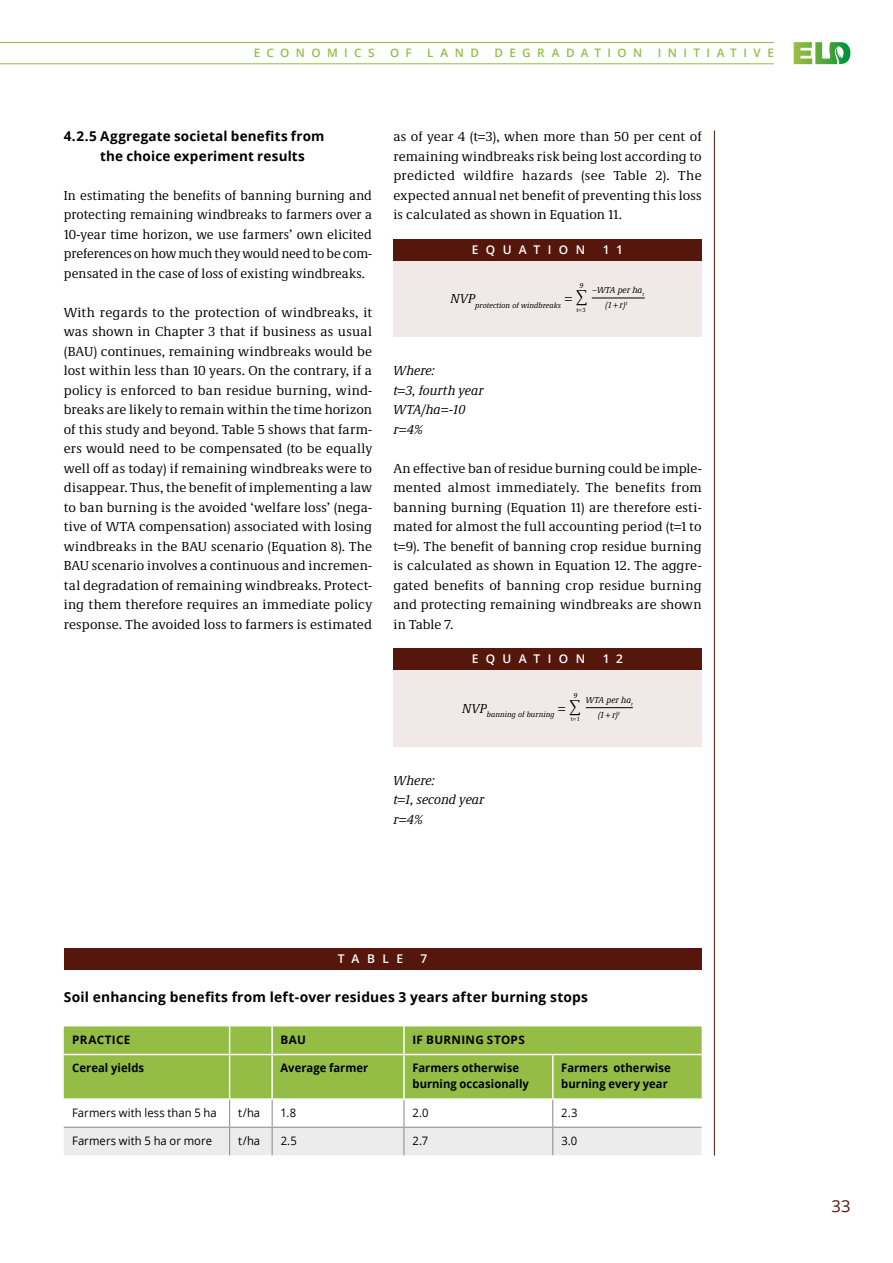
<style>
.page{position:relative;width:893px;height:1263px;background:#fff}
.page>*{position:absolute;margin:0;border:0;box-sizing:border-box;transform-origin:0 0}
.t1{font:16.5px "Open Sans";color:#55170b}
.t2{font:700 13.8px "Open Sans";letter-spacing:.015em;color:#000}
.t3{font:13.5px/19.5px "Demos Next Pro";letter-spacing:.01em;color:#000;text-align:justify}
.t4{font:700 13.5px/19.5px "Open Sans";letter-spacing:.015em;color:#000}
.t5{font:italic 13.5px/19.5px "Demos Next Pro";letter-spacing:.005em;color:#000}
.t6{font:600 12px "Open Sans";letter-spacing:.615em;color:#fff}
.t7{font:700 11.7px/16.5px "Open Sans";letter-spacing:.01em;color:#000;scale:.96 1}
.t8{font:11.7px "Open Sans";letter-spacing:.01em;color:#000;scale:.96 1}
.t9{font:600 11.7px "Open Sans";letter-spacing:.55em;color:#93bd45}
.t10{font:700 11.7px "Open Sans";letter-spacing:.01em;color:#000}
.t11{font:italic 9px/15.3px "Demos Next Pro";color:#000;text-align:center}
.t12{font:italic 7.8px "Demos Next Pro";letter-spacing:.01em;color:#000}
.t13{font:italic 7.5px "Demos Next Pro";color:#000}
.t14{font:6px "Demos Next Pro";color:#000}
</style>
<div class="page">
<hr style="left:0;top:42px;width:774px;height:1px;background:#93bd45">
<hr style="left:0;top:63px;width:774px;height:1px;background:#93bd45">
<svg style="left:793px;top:42px;width:58px;height:23px"></svg>
<hr style="left:714px;top:131px;width:1px;height:1024px;background:#55170b">
<div style="left:393px;top:258px;width:309px;height:78px;background:#f0e9e7"></div>
<hr style="left:592px;top:298px;width:53px;height:1px;background:#020203">
<div style="left:393px;top:239px;width:308px;height:21px;background:#55170b"></div>
<div style="left:393px;top:668px;width:309px;height:78px;background:#f0e9e7"></div>
<hr style="left:586px;top:707px;width:47px;height:1px;background:#020203">
<div style="left:393px;top:649px;width:308px;height:21px;background:#55170b"></div>
<div style="left:64px;top:948px;width:638px;height:22px;background:#55170b"></div>
<div style="left:64px;top:1026px;width:638px;height:72px;background:#93bd45"></div>
<svg style="left:64px;top:1100px;width:638px;height:55px"></svg>
<hr style="left:64px;top:1054px;width:166px;height:1px;background:#fff">
<hr style="left:230px;top:1054px;width:42px;height:1px;background:#fff">
<hr style="left:272px;top:1054px;width:132px;height:1px;background:#fff">
<hr style="left:404px;top:1054px;width:149px;height:1px;background:#fff">
<hr style="left:553px;top:1054px;width:149px;height:1px;background:#fff">
<svg style="left:229px;top:1026px;width:1px;height:28px"></svg>
<hr style="left:271px;top:1026px;width:2px;height:28px;background:#fff">
<hr style="left:403px;top:1026px;width:2px;height:28px;background:#fff">
<hr style="left:229px;top:1055px;width:1px;height:43px;background:#fff">
<hr style="left:271px;top:1055px;width:2px;height:43px;background:#fff">
<hr style="left:403px;top:1055px;width:2px;height:43px;background:#fff">
<hr style="left:552px;top:1055px;width:2px;height:43px;background:#fff">
<p class="t9" style="left:254px;top:45px;width:122px">ECONOMICS</p>
<p class="t9" style="left:390px;top:45px;width:23px">O F</p>
<p class="t9" style="left:427px;top:45px;width:53px">LAND</p>
<p class="t9" style="left:494px;top:45px;width:149px">DEGRADATION</p>
<p class="t9" style="left:658px;top:45px;width:118px">INITIATIVE</p>
<p class="t4" style="left:100px;top:126px;width:226px;text-indent:-36px">4.2.5 Aggregate societal benefits from the choice experiment results</p>
<p class="t3" style="left:64px;top:185px;width:310px">In estimating the benefits of banning burning and protecting remaining windbreaks to farmers over a 10-year time horizon, we use farmers’ own elicited preferences on how much they would need to be com&shy;pensated in the case of loss of existing windbreaks.</p>
<p class="t3" style="left:64px;top:302px;width:310px">With regards to the protection of windbreaks, it was shown in Chapter 3 that if business as usual (BAU) continues, remaining windbreaks would be lost within less than 10 years. On the contrary, if a policy is enforced to ban residue burning, wind&shy;breaks are likely to remain within the time horizon of this study and beyond. Table 5 shows that farm&shy;ers would need to be compensated (to be equally well off as today) if remaining windbreaks were to disappear. Thus, the benefit of implementing a law to ban burning is the avoided ‘welfare loss’ (nega&shy;tive of WTA compensation) associated with losing windbreaks in the BAU scenario (Equation 8). The BAU scenario involves a continuous and incremen&shy;tal degradation of remaining windbreaks. Protect&shy;ing them therefore requires an immediate policy response. The avoided loss to farmers is estimated</p>
<p class="t3" style="left:393px;top:126px;width:310px">as of year 4 (t=3), when more than 50 per cent of remaining windbreaks risk being lost according to predicted wildfire hazards (see Table 2). The expected annual net benefit of preventing this loss is calculated as shown in Equation 11.</p>
<p class="t6" style="left:472px;top:241px;width:115px">EQUATION</p>
<p class="t6" style="left:603px;top:241px;width:22px">1 1</p>
<p class="t13" style="left:579px;top:281px;width:6px">9</p>
<p class="t14" style="left:576px;top:305px;width:11px">t=3</p>
<p class="t11" style="left:592px;top:282px;width:54px">–WTA per ha<sub>t </sub>(1 +r)<sup>t</sup></p>
<p class="t12" style="left:450px;top:300px;width:138px"><sup>NVP</sup>protection of windbreaks <sup>=</sup> <sup>∑</sup></p>
<p class="t5" style="left:393px;top:360px;width:92px">Where:<br>t=3, fourth year<br>WTA/ha=-10 r=4%</p>
<p class="t3" style="left:393px;top:458px;width:310px">An effective ban of residue burning could be imple&shy;mented almost immediately. The benefits from banning burning (Equation 11) are therefore esti&shy;mated for almost the full accounting period (t=1 to t=9). The benefit of banning crop residue burning is calculated as shown in Equation 12. The aggre&shy;gated benefits of banning crop residue burning and protecting remaining windbreaks are shown in Table 7.</p>
<p class="t6" style="left:472px;top:651px;width:115px">EQUATION</p>
<p class="t6" style="left:603px;top:651px;width:22px">1 2</p>
<p class="t13" style="left:573px;top:690px;width:6px">9</p>
<p class="t14" style="left:571px;top:715px;width:10px">t=1</p>
<p class="t11" style="left:586px;top:692px;width:49px">WTA per ha<sub>t </sub>(1 +r)<sup>t</sup></p>
<p class="t12" style="left:462px;top:710px;width:120px"><sup>NVP</sup>banning of burning <sup>=</sup> <sup>∑</sup></p>
<p class="t5" style="left:393px;top:770px;width:93px">Where:<br>t=1, second year r=4%</p>
<p class="t6" style="left:338px;top:950px;width:67px">TABLE</p>
<p class="t6" style="left:421px;top:950px;width:8px">7</p>
<p class="t2" style="left:64px;top:988px;width:526px">Soil enhancing benefits from left-over residues 3 years after burning stops</p>
<p class="t10" style="left:72px;top:1031px;width:60px">PRACTICE</p>
<p class="t10" style="left:281px;top:1031px;width:27px">BAU</p>
<p class="t10" style="left:412px;top:1031px;width:114px">IF BURNING STOPS</p>
<p class="t7" style="left:72px;top:1059px;width:76px">Cereal yields</p>
<p class="t7" style="left:281px;top:1059px;width:93px">Average farmer</p>
<p class="t7" style="left:412px;top:1059px;width:123px">Farmers otherwise burning occasionally</p>
<p class="t7" style="left:561px;top:1059px;width:116px">Farmers otherwise burning every year</p>
<p class="t8" style="left:72px;top:1104px;width:152px">Farmers with less than 5 ha</p>
<p class="t8" style="left:238px;top:1104px;width:25px">t/ha</p>
<p class="t8" style="left:281px;top:1104px;width:18px">1.8</p>
<p class="t8" style="left:412px;top:1104px;width:18px">2.0</p>
<p class="t8" style="left:561px;top:1104px;width:18px">2.3</p>
<p class="t8" style="left:72px;top:1132px;width:147px">Farmers with 5 ha or more</p>
<p class="t8" style="left:238px;top:1132px;width:25px">t/ha</p>
<p class="t8" style="left:281px;top:1132px;width:18px">2.5</p>
<p class="t8" style="left:412px;top:1132px;width:18px">2.7</p>
<p class="t8" style="left:561px;top:1132px;width:18px">3.0</p>
<p class="t1" style="left:831px;top:1194px;width:21px">33</p>
</div>
